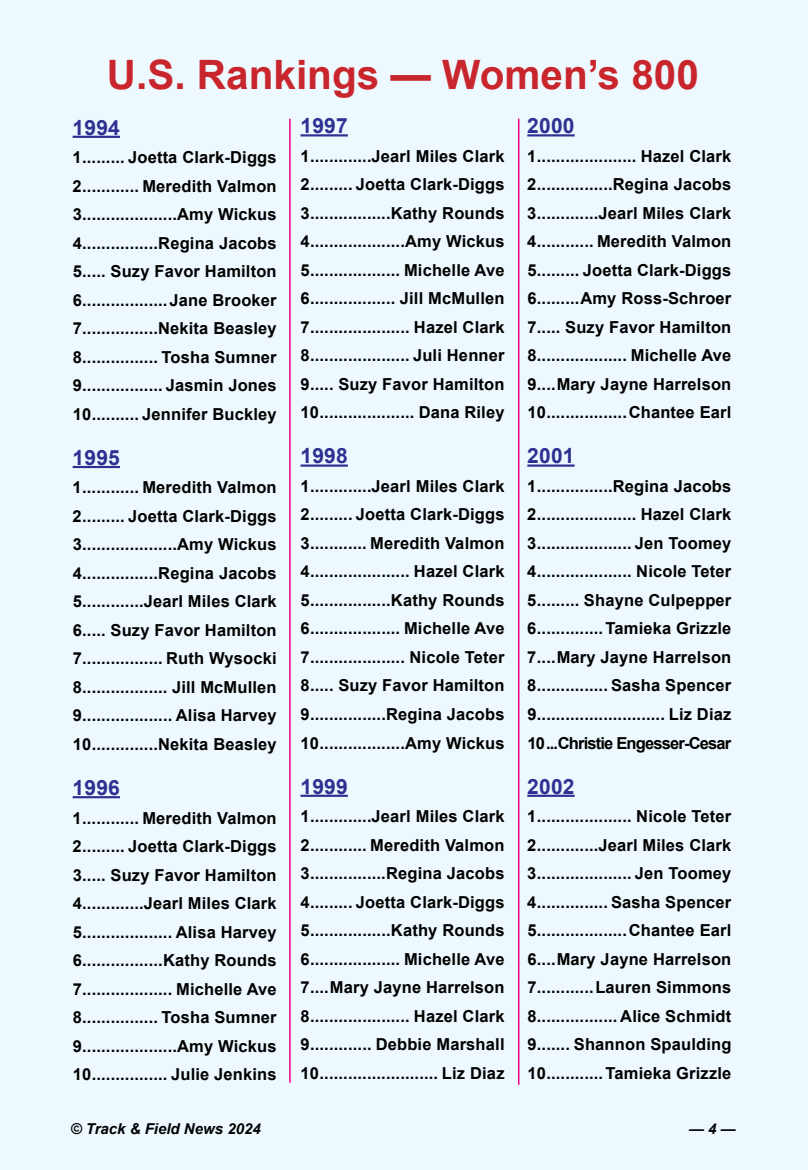
<style>
.page{position:relative;width:808px;height:1170px;background:#fff}
.page>*{position:absolute;margin:0;border:0;box-sizing:border-box;transform-origin:0 0}
.t1{font:700 40.5px "Arial";color:#c9252c}
.t2{font:700 21px "Arial";letter-spacing:.01em;color:#2e3192}
.t3{font:700 16.5px/28.5px "Arial";letter-spacing:.01em;color:#000;text-align:justify}
.t4{font:italic 700 15px "Arial";color:#000}
</style>
<div class="page">
<div style="left:0;top:0;width:808px;height:1169px;background:#edf9fe"></div>
<hr style="left:289px;top:119px;width:2px;height:963px;background:#ec008c">
<hr style="left:518px;top:119px;width:1px;height:965px;background:#ec008c">
<hr style="left:73px;top:136px;width:47px;height:2px;background:#2e3192">
<hr style="left:73px;top:466px;width:47px;height:2px;background:#2e3192">
<hr style="left:73px;top:796px;width:47px;height:2px;background:#2e3192">
<hr style="left:300px;top:134px;width:48px;height:2px;background:#2e3192">
<hr style="left:300px;top:464px;width:48px;height:2px;background:#2e3192">
<hr style="left:300px;top:794px;width:48px;height:2px;background:#2e3192">
<hr style="left:527px;top:134px;width:48px;height:2px;background:#2e3192">
<hr style="left:527px;top:464px;width:48px;height:2px;background:#2e3192">
<hr style="left:527px;top:794px;width:48px;height:2px;background:#2e3192">
<h1 class="t1" style="left:107px;top:48px;width:593px">U.S. Rankings — Women’s 800</h1>
<p class="t2" style="left:73px;top:113px;width:49px">1994</p>
<p class="t3" style="left:73px;top:144px;width:206px">1......... Joetta Clark-Diggs 2............ Meredith Valmon 3....................Amy Wickus 4................Regina Jacobs 5..... Suzy Favor Hamilton 6..................Jane Brooker 7................Nekita Beasley 8................ Tosha Sumner 9................. Jasmin Jones 10.......... Jennifer Buckley</p>
<p class="t2" style="left:73px;top:443px;width:49px">1995</p>
<p class="t3" style="left:73px;top:474px;width:206px">1............ Meredith Valmon 2......... Joetta Clark-Diggs 3....................Amy Wickus 4................Regina Jacobs 5.............Jearl Miles Clark 6..... Suzy Favor Hamilton 7................. Ruth Wysocki 8.................. Jill McMullen 9................... Alisa Harvey 10..............Nekita Beasley</p>
<p class="t2" style="left:73px;top:773px;width:49px">1996</p>
<p class="t3" style="left:73px;top:804px;width:206px">1............ Meredith Valmon 2......... Joetta Clark-Diggs 3..... Suzy Favor Hamilton 4.............Jearl Miles Clark 5................... Alisa Harvey 6.................Kathy Rounds 7................... Michelle Ave 8................ Tosha Sumner 9....................Amy Wickus 10................ Julie Jenkins</p>
<p class="t2" style="left:300px;top:112px;width:49px">1997</p>
<p class="t3" style="left:300px;top:142px;width:206px">1.............Jearl Miles Clark 2......... Joetta Clark-Diggs 3.................Kathy Rounds 4....................Amy Wickus 5................... Michelle Ave 6.................. Jill McMullen 7..................... Hazel Clark 8..................... Juli Henner 9..... Suzy Favor Hamilton 10.................... Dana Riley</p>
<p class="t2" style="left:300px;top:442px;width:49px">1998</p>
<p class="t3" style="left:300px;top:472px;width:206px">1.............Jearl Miles Clark 2......... Joetta Clark-Diggs 3............ Meredith Valmon 4..................... Hazel Clark 5.................Kathy Rounds 6................... Michelle Ave 7.................... Nicole Teter 8..... Suzy Favor Hamilton 9................Regina Jacobs 10..................Amy Wickus</p>
<p class="t2" style="left:300px;top:772px;width:49px">1999</p>
<p class="t3" style="left:300px;top:802px;width:206px">1.............Jearl Miles Clark 2............ Meredith Valmon 3................Regina Jacobs 4......... Joetta Clark-Diggs 5.................Kathy Rounds 6................... Michelle Ave 7....Mary Jayne Harrelson 8..................... Hazel Clark 9............. Debbie Marshall 10......................... Liz Diaz</p>
<p class="t2" style="left:527px;top:112px;width:49px">2000</p>
<p class="t3" style="left:527px;top:142px;width:206px">1..................... Hazel Clark 2................Regina Jacobs 3.............Jearl Miles Clark 4............ Meredith Valmon 5......... Joetta Clark-Diggs 6.........Amy Ross-Schroer 7..... Suzy Favor Hamilton 8................... Michelle Ave 9....Mary Jayne Harrelson 10.................Chantee Earl</p>
<p class="t2" style="left:527px;top:442px;width:49px">2001</p>
<p class="t3" style="left:527px;top:472px;width:206px">1................Regina Jacobs 2..................... Hazel Clark 3.................... Jen Toomey 4.................... Nicole Teter 5......... Shayne Culpepper 6..............Tamieka Grizzle 7....Mary Jayne Harrelson 8............... Sasha Spencer 9........................... Liz Diaz 10...Christie Engesser-Cesar</p>
<p class="t2" style="left:527px;top:772px;width:49px">2002</p>
<p class="t3" style="left:527px;top:802px;width:206px">1.................... Nicole Teter 2.............Jearl Miles Clark 3.................... Jen Toomey 4............... Sasha Spencer 5...................Chantee Earl 6....Mary Jayne Harrelson 7............Lauren Simmons 8................. Alice Schmidt 9....... Shannon Spaulding 10............Tamieka Grizzle</p>
<p class="t4" style="left:71px;top:1119px;width:192px">© Track &amp; Field News 2024</p>
<p class="t4" style="left:689px;top:1119px;width:48px">— 4 —</p>
</div>
